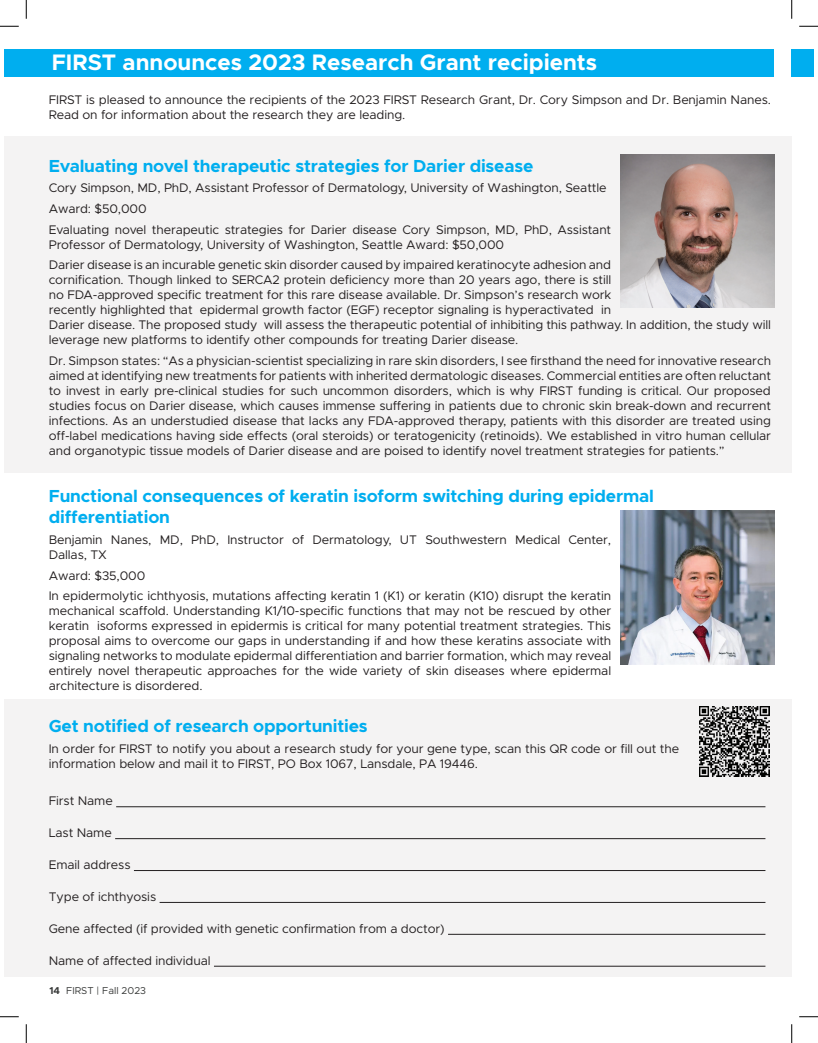
<style>
.page{position:relative;width:818px;height:1043px;background:#fff}
.page>*{position:absolute;margin:0;border:0;box-sizing:border-box;transform-origin:0 0}
.t1{font:700 22.5px "Metropolis";color:#fff}
.Normal__Web{font:700 17.5px/21px "Metropolis";letter-spacing:-.01em;color:#00aeef}
.Normal__Web-2{font:12.5px/15px "Metropolis";letter-spacing:-.01em;color:#231f20}
.t2{font:10px "Metropolis";color:#383a39}
.s1{font-weight:700}
</style>
<div class="page">
<div style="left:4px;top:136px;width:787px;height:337px;background:#f4f3f3"></div>
<div style="left:4px;top:699px;width:787px;height:278px;background:#f4f3f3"></div>
<hr style="left:116px;top:806px;width:649px;height:1px;background:#231f20">
<hr style="left:115px;top:838px;width:650px;height:1px;background:#231f20">
<hr style="left:134px;top:870px;width:631px;height:1px;background:#231f20">
<hr style="left:159px;top:902px;width:606px;height:1px;background:#231f20">
<hr style="left:448px;top:934px;width:317px;height:1px;background:#231f20">
<hr style="left:214px;top:966px;width:551px;height:1px;background:#231f20">
<div style="left:4px;top:50px;width:769px;height:27px;background:#00aeef"></div>
<div style="left:791px;top:50px;width:23px;height:27px;background:#00aeef"></div>
<img style="left:620px;top:154px;width:154px;height:154px">
<img style="left:620px;top:511px;width:154px;height:153px">
<img style="left:699px;top:707px;width:70px;height:69px">
<svg style="left:0;top:25px;width:19px;height:2px"></svg>
<svg style="left:799px;top:25px;width:19px;height:2px"></svg>
<svg style="left:0;top:1016px;width:19px;height:1px"></svg>
<svg style="left:799px;top:1016px;width:19px;height:1px"></svg>
<svg style="left:25px;top:0;width:2px;height:19px"></svg>
<svg style="left:25px;top:1024px;width:2px;height:18px"></svg>
<svg style="left:791px;top:0;width:1px;height:19px"></svg>
<svg style="left:791px;top:1024px;width:1px;height:18px"></svg>
<p class="t1" style="left:52px;top:48px;width:547px">FIRST announces 2023 Research Grant recipients</p>
<p class="Normal__Web-2" style="left:49px;top:92px;width:723px">FIRST is pleased to announce the recipients of the 2023 FIRST Research Grant, Dr. Cory Simpson and Dr. Benjamin Nanes.<br>Read on for information about the research they are leading.</p>
<p class="Normal__Web" style="left:49px;top:155px;width:486px">Evaluating novel therapeutic strategies for Darier disease</p>
<p class="Normal__Web-2" style="left:49px;top:181px;width:559px">Cory Simpson, MD, PhD, Assistant Professor of Dermatology, University of Washington, Seattle</p>
<p class="Normal__Web-2" style="left:49px;top:201px;width:99px">Award: $50,000</p>
<p class="Normal__Web-2" style="left:49px;top:222px;width:564px">Evaluating novel therapeutic strategies for Darier disease Cory Simpson, MD, PhD, Assistant<br>Professor of Dermatology, University of Washington, Seattle Award: $50,000</p>
<p class="Normal__Web-2" style="left:49px;top:257px;width:723px">Darier disease is an incurable genetic skin disorder caused by impaired keratinocyte adhesion and<br>cornification. Though linked to SERCA2 protein deficiency more than 20 years ago, there is still<br>no FDA-approved specific treatment for this rare disease available. Dr. Simpson’s research work<br>recently highlighted that epidermal growth factor (EGF) receptor signaling is hyperactivated in<br>Darier disease. The proposed study will assess the therapeutic potential of inhibiting this pathway. In addition, the study will leverage new platforms to identify other compounds for treating Darier disease.</p>
<p class="Normal__Web-2" style="left:49px;top:353px;width:723px;text-align:justify">Dr. Simpson states: “As a physician-scientist specializing in rare skin disorders, I see firsthand the need for innovative research aimed at identifying new treatments for patients with inherited dermatologic diseases. Commercial entities are often reluctant to invest in early pre-clinical studies for such uncommon disorders, which is why FIRST funding is critical. Our proposed studies focus on Darier disease, which causes immense suffering in patients due to chronic skin break-down and recurrent infections. As an understudied disease that lacks any FDA-approved therapy, patients with this disorder are treated using off-label medications having side effects (oral steroids) or teratogenicity (retinoids). We established in vitro human cellular and organotypic tissue models of Darier disease and are poised to identify novel treatment strategies for patients.”</p>
<p class="Normal__Web" style="left:49px;top:486px;width:606px">Functional consequences of keratin isoform switching during epidermal differentiation</p>
<p class="Normal__Web-2" style="left:49px;top:532px;width:564px">Benjamin Nanes, MD, PhD, Instructor of Dermatology, UT Southwestern Medical Center,<br>Dallas, TX</p>
<p class="Normal__Web-2" style="left:49px;top:568px;width:98px">Award: $35,000</p>
<p class="Normal__Web-2" style="left:49px;top:588px;width:564px;text-align:justify">In epidermolytic ichthyosis, mutations affecting keratin 1 (K1) or keratin (K10) disrupt the keratin mechanical scaffold. Understanding K1/10-specific functions that may not be rescued by other keratin isoforms expressed in epidermis is critical for many potential treatment strategies. This proposal aims to overcome our gaps in understanding if and how these keratins associate with signaling networks to modulate epidermal differentiation and barrier formation, which may reveal entirely novel therapeutic approaches for the wide variety of skin diseases where epidermal architecture is disordered.</p>
<p class="Normal__Web" style="left:49px;top:715px;width:320px">Get notified of research opportunities</p>
<p class="Normal__Web-2" style="left:49px;top:740px;width:631px">In order for FIRST to notify you about a research study for your gene type, scan this QR code or fill out the information below and mail it to FIRST, PO Box 1067, Lansdale, PA 19446.</p>
<p class="Normal__Web-2" style="left:49px;top:793px;width:65px">First Name</p>
<p class="Normal__Web-2" style="left:49px;top:825px;width:64px">Last Name</p>
<p class="Normal__Web-2" style="left:49px;top:857px;width:83px">Email address</p>
<p class="Normal__Web-2" style="left:49px;top:889px;width:109px">Type of ichthyosis</p>
<p class="Normal__Web-2" style="left:49px;top:920px;width:397px">Gene affected (if provided with genetic confirmation from a doctor)</p>
<p class="Normal__Web-2" style="left:49px;top:952px;width:163px">Name of affected individual</p>
<p class="t2" style="left:49px;top:984px;width:98px"><span class="s1">14</span> FIRST | Fall 2023</p>
</div>
